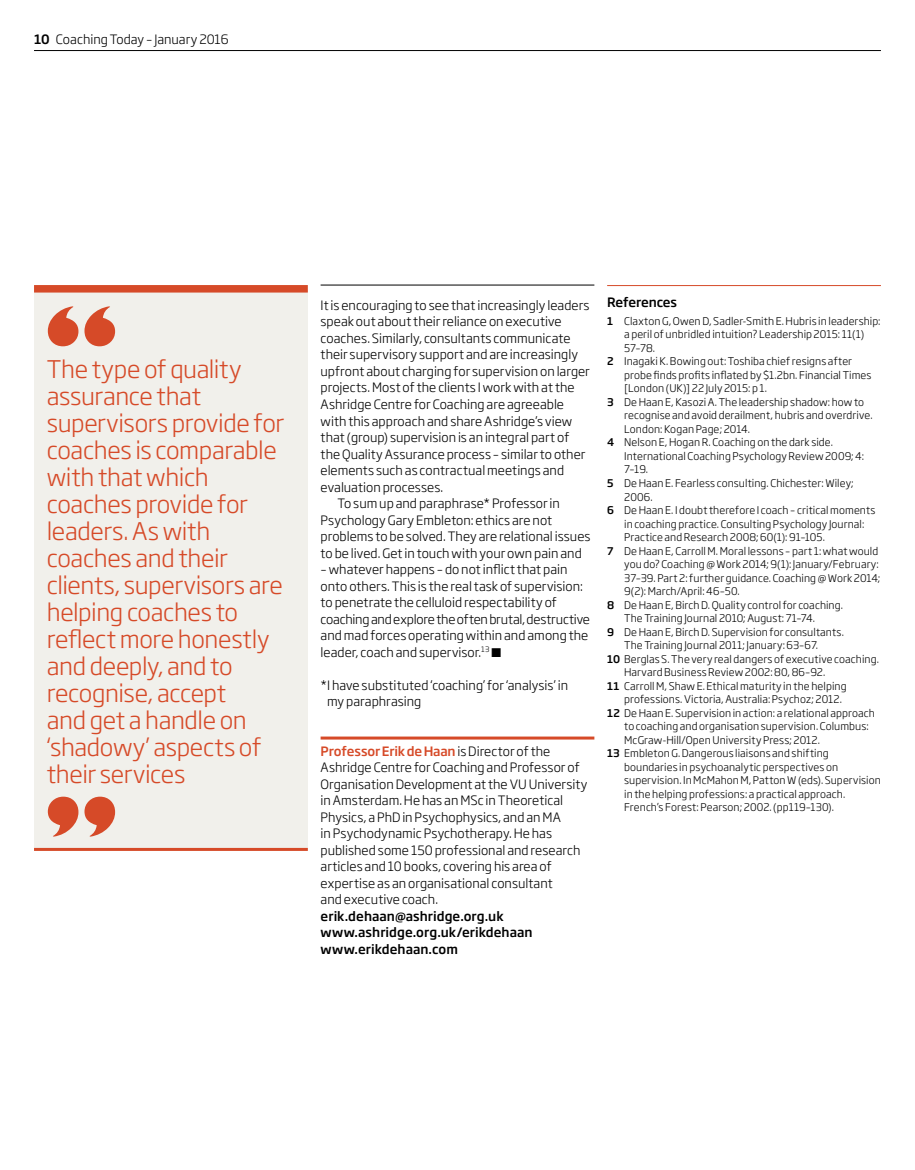
<style>
.page{position:relative;width:915px;height:1170px;background:#fff}
.page>*{position:absolute;margin:0;border:0;box-sizing:border-box;transform-origin:0 0}
.t1{font:300 24px/27px "Soho Gothic Std";letter-spacing:-.015em;color:#d64a28}
.t2{font:300 12.75px/16.5px "Soho Gothic Std";color:#000}
.t3{font:500 12.75px/16.5px "Soho Gothic Std";color:#000}
.t4{font:300 10.5px "Soho Gothic Std";letter-spacing:.01em;color:#000}
.s1{font-weight:500}
.s2{font-weight:500;color:#d64a28}
</style>
<div class="page">
<hr style="left:34px;top:50px;width:846px;height:1px;background:#000">
<hr style="left:320px;top:736px;width:274px;height:3px;background:#d64a28">
<hr style="left:607px;top:285px;width:273px;height:1px;background:#d64a28">
<hr style="left:320px;top:285px;width:274px;height:1px;background:#000">
<div style="left:34px;top:290px;width:274px;height:561px;background:#f1f0eb"></div>
<div style="left:34px;top:285px;width:274px;height:7px;background:#d64a28"></div>
<hr style="left:34px;top:847px;width:274px;height:3px;background:#d64a28">
<svg style="left:48px;top:796px;width:30px;height:40px"></svg>
<svg style="left:84px;top:796px;width:31px;height:40px"></svg>
<svg style="left:84px;top:306px;width:31px;height:40px"></svg>
<svg style="left:48px;top:306px;width:30px;height:40px"></svg>
<p class="t2" style="left:34px;top:31px;width:196px"><span class="s1">10</span> Coaching Today – January 2016</p>
<p class="t1" style="left:47px;top:356px;width:239px">The type of quality assurance that supervisors provide for coaches is comparable with that which coaches provide for leaders. As with coaches and their clients, supervisors are helping coaches to reflect more honestly and deeply, and to recognise, accept<br>and get a handle on ‘shadowy’ aspects of their services</p>
<p class="t2" style="left:320px;top:297px;width:270px">It is encouraging to see that increasingly leaders</p>
<p class="t2" style="left:320px;top:314px;width:242px">speak out about their reliance on executive</p>
<p class="t2" style="left:320px;top:330px;width:251px">coaches. Similarly, consultants communicate</p>
<p class="t2" style="left:320px;top:347px;width:259px">their supervisory support and are increasingly</p>
<p class="t2" style="left:320px;top:363px;width:271px">upfront about charging for supervision on larger</p>
<p class="t2" style="left:320px;top:380px;width:255px">projects. Most of the clients I work with at the</p>
<p class="t2" style="left:320px;top:396px;width:245px">Ashridge Centre for Coaching are agreeable</p>
<p class="t2" style="left:320px;top:413px;width:253px">with this approach and share Ashridge’s view</p>
<p class="t2" style="left:320px;top:429px;width:250px">that (group) supervision is an integral part of</p>
<p class="t2" style="left:320px;top:446px;width:266px">the Quality Assurance process – similar to other</p>
<p class="t2" style="left:320px;top:462px;width:245px">elements such as contractual meetings and</p>
<p class="t2" style="left:320px;top:478px;width:124px">evaluation processes.</p>
<p class="t2" style="left:337px;top:495px;width:224px">To sum up and paraphrase* Professor in</p>
<p class="t2" style="left:320px;top:511px;width:233px">Psychology Gary Embleton: ethics are not</p>
<p class="t2" style="left:320px;top:528px;width:271px">problems to be solved. They are relational issues</p>
<p class="t2" style="left:320px;top:544px;width:263px">to be lived. Get in touch with your own pain and</p>
<p class="t2" style="left:320px;top:561px;width:271px">– whatever happens – do not inflict that pain onto others. This is the real task of supervision: to penetrate the celluloid respectability of coaching and explore the often brutal, destructive and mad forces operating within and among the leader, coach and supervisor.<sup>13</sup> ■</p>
<p class="t2" style="left:327px;top:677px;width:242px;text-indent:-6px">*I have substituted ‘coaching’ for ‘analysis’ in my paraphrasing</p>
<p class="t2" style="left:320px;top:743px;width:268px"><span class="s2">Professor Erik de Haan</span> is Director of the Ashridge Centre for Coaching and Professor of Organisation Development at the VU University in Amsterdam. He has an MSc in Theoretical Physics, a PhD in Psychophysics, and an MA<br>in Psychodynamic Psychotherapy. He has published some 150 professional and research articles and 10 books, covering his area of expertise as an organisational consultant<br>and executive coach.</p>
<p class="t3" style="left:320px;top:907px;width:213px">erik.dehaan@ashridge.org.uk www.ashridge.org.uk/erikdehaan www.erikdehaan.com</p>
<p class="t3" style="left:607px;top:294px;width:71px">References</p>
<p class="t4" style="left:607px;top:314px;width:275px"><span class="s1">1</span> Claxton G, Owen D, Sadler-Smith E. Hubris in leadership:</p>
<p class="t4" style="left:624px;top:328px;width:241px">a peril of unbridled intuition? Leadership 2015: 11(1)</p>
<p class="t4" style="left:624px;top:341px;width:32px">57–78.</p>
<p class="t4" style="left:607px;top:355px;width:246px"><span class="s1">2</span> Inagaki K. Bowing out: Toshiba chief resigns after</p>
<p class="t4" style="left:624px;top:368px;width:249px">probe finds profits inflated by $1.2bn. Financial Times</p>
<p class="t4" style="left:624px;top:382px;width:144px">[London (UK)] 22 July 2015: p 1.</p>
<p class="t4" style="left:607px;top:395px;width:258px"><span class="s1">3</span> De Haan E, Kasozi A. The leadership shadow: how to</p>
<p class="t4" style="left:624px;top:409px;width:250px">recognise and avoid derailment, hubris and overdrive.</p>
<p class="t4" style="left:624px;top:422px;width:127px">London: Kogan Page; 2014.</p>
<p class="t4" style="left:607px;top:436px;width:227px"><span class="s1">4</span> Nelson E, Hogan R. Coaching on the dark side.</p>
<p class="t4" style="left:624px;top:449px;width:241px">International Coaching Psychology Review 2009; 4:</p>
<p class="t4" style="left:624px;top:463px;width:25px">7–19.</p>
<p class="t4" style="left:607px;top:476px;width:248px"><span class="s1">5</span> De Haan E. Fearless consulting. Chichester: Wiley;</p>
<p class="t4" style="left:624px;top:490px;width:30px">2006.</p>
<p class="t4" style="left:607px;top:503px;width:270px"><span class="s1">6</span> De Haan E. I doubt therefore I coach – critical moments</p>
<p class="t4" style="left:624px;top:517px;width:241px">in coaching practice. Consulting Psychology Journal:</p>
<p class="t4" style="left:624px;top:530px;width:202px">Practice and Research 2008; 60(1): 91–105.</p>
<p class="t4" style="left:607px;top:544px;width:272px"><span class="s1">7</span> De Haan E, Carroll M. Moral lessons – part 1: what would</p>
<p class="t4" style="left:624px;top:557px;width:256px">you do? Coaching @ Work 2014; 9(1): January/February:</p>
<p class="t4" style="left:624px;top:571px;width:257px">37–39. Part 2: further guidance. Coaching @ Work 2014;</p>
<p class="t4" style="left:624px;top:584px;width:117px">9(2): March/April: 46–50.</p>
<p class="t4" style="left:607px;top:598px;width:237px"><span class="s1">8</span> De Haan E, Birch D. Quality control for coaching.</p>
<p class="t4" style="left:624px;top:611px;width:192px">The Training Journal 2010; August: 71–74.</p>
<p class="t4" style="left:607px;top:625px;width:238px"><span class="s1">9</span> De Haan E, Birch D. Supervision for consultants.</p>
<p class="t4" style="left:624px;top:638px;width:195px">The Training Journal 2011; January: 63–67.</p>
<p class="t4" style="left:607px;top:652px;width:273px"><span class="s1">10</span> Berglas S. The very real dangers of executive coaching.</p>
<p class="t4" style="left:624px;top:665px;width:202px">Harvard Business Review 2002: 80, 86–92.</p>
<p class="t4" style="left:607px;top:679px;width:241px"><span class="s1">11</span> Carroll M, Shaw E. Ethical maturity in the helping</p>
<p class="t4" style="left:624px;top:692px;width:219px">professions. Victoria, Australia: Psychoz; 2012.</p>
<p class="t4" style="left:607px;top:706px;width:269px"><span class="s1">12</span> De Haan E. Supervision in action: a relational approach</p>
<p class="t4" style="left:624px;top:719px;width:246px">to coaching and organisation supervision. Columbus:</p>
<p class="t4" style="left:624px;top:733px;width:197px">McGraw-Hill/Open University Press; 2012.</p>
<p class="t4" style="left:607px;top:746px;width:223px"><span class="s1">13</span> Embleton G. Dangerous liaisons and shifting</p>
<p class="t4" style="left:624px;top:760px;width:215px">boundaries in psychoanalytic perspectives on</p>
<p class="t4" style="left:624px;top:773px;width:258px">supervision. In McMahon M, Patton W (eds). Supervision</p>
<p class="t4" style="left:624px;top:787px;width:222px">in the helping professions: a practical approach.</p>
<p class="t4" style="left:624px;top:800px;width:211px">French’s Forest: Pearson; 2002. (pp119–130).</p>
</div>
